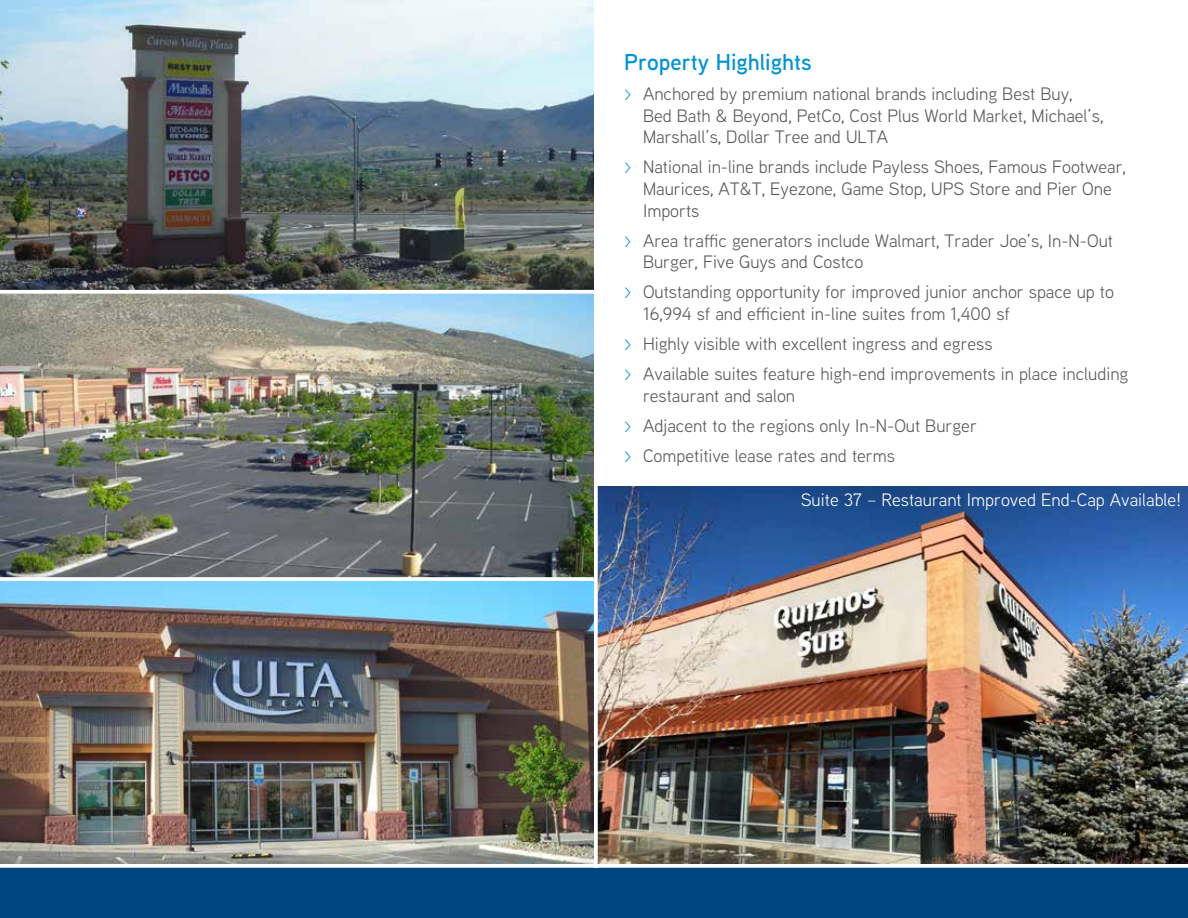
<style>
.page{position:relative;width:1188px;height:918px;background:#fff}
.page>*{position:absolute;margin:0;border:0;box-sizing:border-box;transform-origin:0 0}
.t1{font:600 22.95px "Aaux Next";color:#0093d0}
.t2{font:18px/21.6px "Aaux Next";color:#58595b}
.t3{font:18px "Aaux Next";color:#fff}
.s1{font-size:15px;color:#0093d0}
.s2{font-weight:300}
</style>
<div class="page">
<div style="left:0;top:864px;width:1188px;height:54px;background:#00467f"></div>
<img style="left:0;top:0;width:594px;height:577px">
<img style="left:0;top:581px;width:594px;height:283px">
<svg style="left:0;top:290px;width:594px;height:4px"></svg>
<svg style="left:0;top:577px;width:594px;height:4px"></svg>
<img style="left:598px;top:486px;width:590px;height:378px">
<svg style="left:597px;top:486px;width:1px;height:378px"></svg>
<svg style="left:0;top:864px;width:1188px;height:4px;background:#eff3f7"></svg>
<p class="t1" style="left:624px;top:46px;width:189px">Property Highlights</p>
<p class="t2" style="left:643px;top:82px;width:462px;text-indent:-19px"><span class="s1">&gt;</span> Anchored by premium national brands including Best Buy,<br>Bed Bath &amp; Beyond, PetCo, Cost Plus World Market, Michael’s,<br>Marshall’s, Dollar Tree and ULTA</p>
<p class="t2" style="left:643px;top:156px;width:485px;text-indent:-19px"><span class="s1">&gt;</span> National in-line brands include Payless Shoes, Famous Footwear,<br>Maurices, AT&amp;T, Eyezone, Game Stop, UPS Store and Pier One<br>Imports</p>
<p class="t2" style="left:643px;top:229px;width:472px;text-indent:-19px"><span class="s1">&gt;</span> Area traffic generators include Walmart, Trader Joe’s, In-N-Out<br>Burger, Five Guys and Costco</p>
<p class="t2" style="left:643px;top:281px;width:472px;text-indent:-19px"><span class="s1">&gt;</span> Outstanding opportunity for improved junior anchor space up to<br>16,994 sf and efficient in-line suites from 1,400 sf</p>
<p class="t2" style="left:624px;top:328px;width:506px;line-height:30px"><span class="s1">&gt;</span> Highly visible with excellent ingress and egress<br><span class="s1">&gt;</span> Available suites feature high-end improvements in place including</p>
<p class="t2" style="left:624px;top:380px;width:354px;line-height:30px;text-indent:19px">restaurant and salon<br><span class="s1">&gt;</span> Adjacent to the regions only In-N-Out Burger <span class="s1">&gt;</span> Competitive lease rates and terms</p>
<p class="t3" style="left:801px;top:488px;width:382px">Suite 37 <span class="s2">–</span> Restaurant Improved End-Cap Available!</p>
</div>
